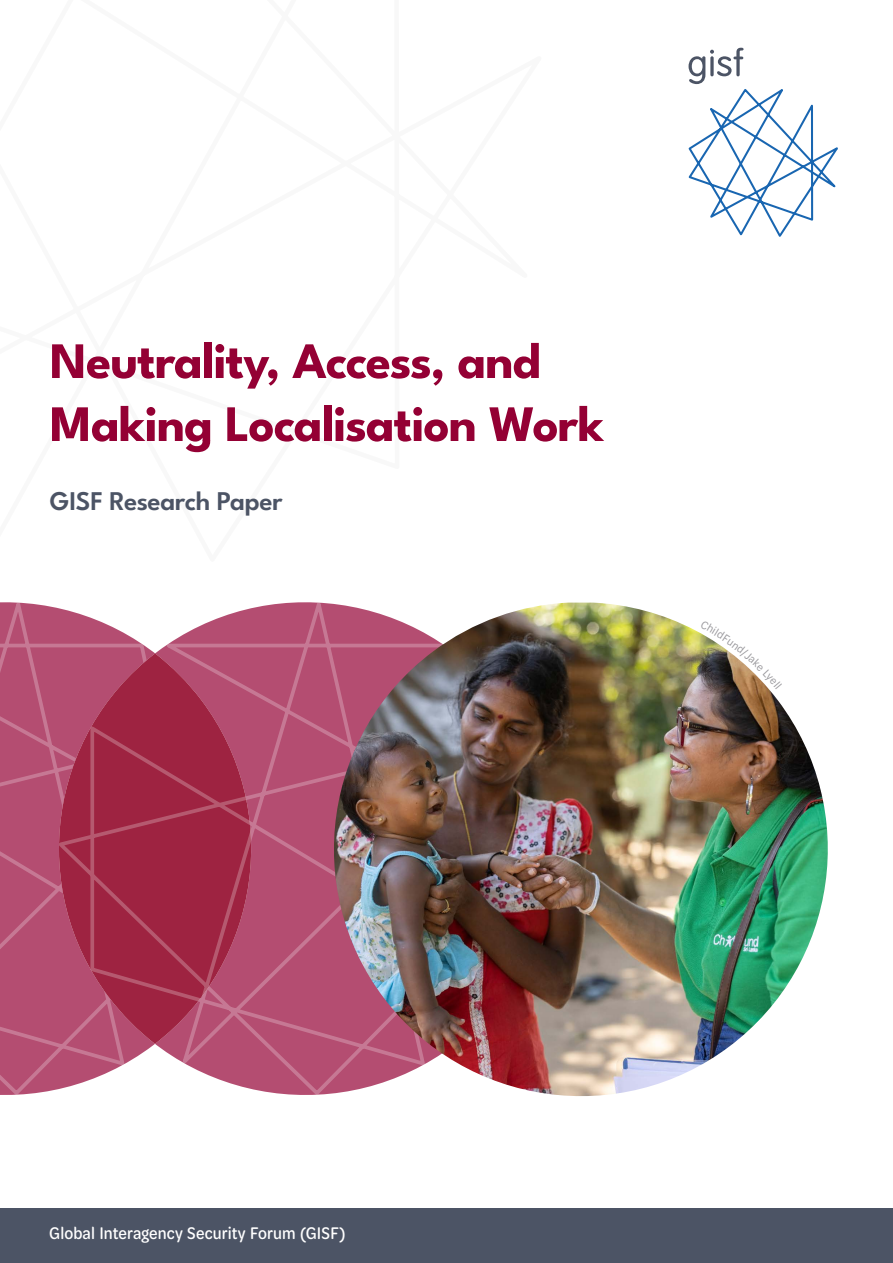
<style>
.page{position:relative;width:893px;height:1263px;background:#fff}
.page>*{position:absolute;margin:0;border:0;box-sizing:border-box;transform-origin:0 0}
.t1{font:700 51px/63px "League Spartan";letter-spacing:-.02em;color:#940034}
.t2{font:600 27px "League Spartan";letter-spacing:-.015em;color:#4c5465}
.t3{font:500 18px "Omnes Cond";letter-spacing:.005em;color:#fff}
</style>
<div class="page">
<div style="left:0;top:1208px;width:893px;height:55px;background:#4c5465"></div>
<svg style="left:0;top:602px;width:27px;height:493px;background:#b55174"></svg>
<svg style="left:59px;top:602px;width:493px;height:493px"></svg>
<svg style="left:27px;top:653px;width:32px;height:391px;background:#b55074"></svg>
<svg style="left:59px;top:653px;width:224px;height:391px;background:#a83757"></svg>
<img style="left:302px;top:603px;width:526px;height:493px">
<svg style="left:688px;top:48px;width:150px;height:189px"></svg>
<svg style="left:700px;top:620px;width:82px;height:69px"></svg>
<p class="t1" style="left:50px;top:325px;width:556px">Neutrality, Access, and<br>Making Localisation Work</p>
<p class="t2" style="left:50px;top:480px;width:234px">GISF Research Paper</p>
<p class="t3" style="left:49px;top:1221px;width:298px">Global Interagency Security Forum (GISF)</p>
</div>
